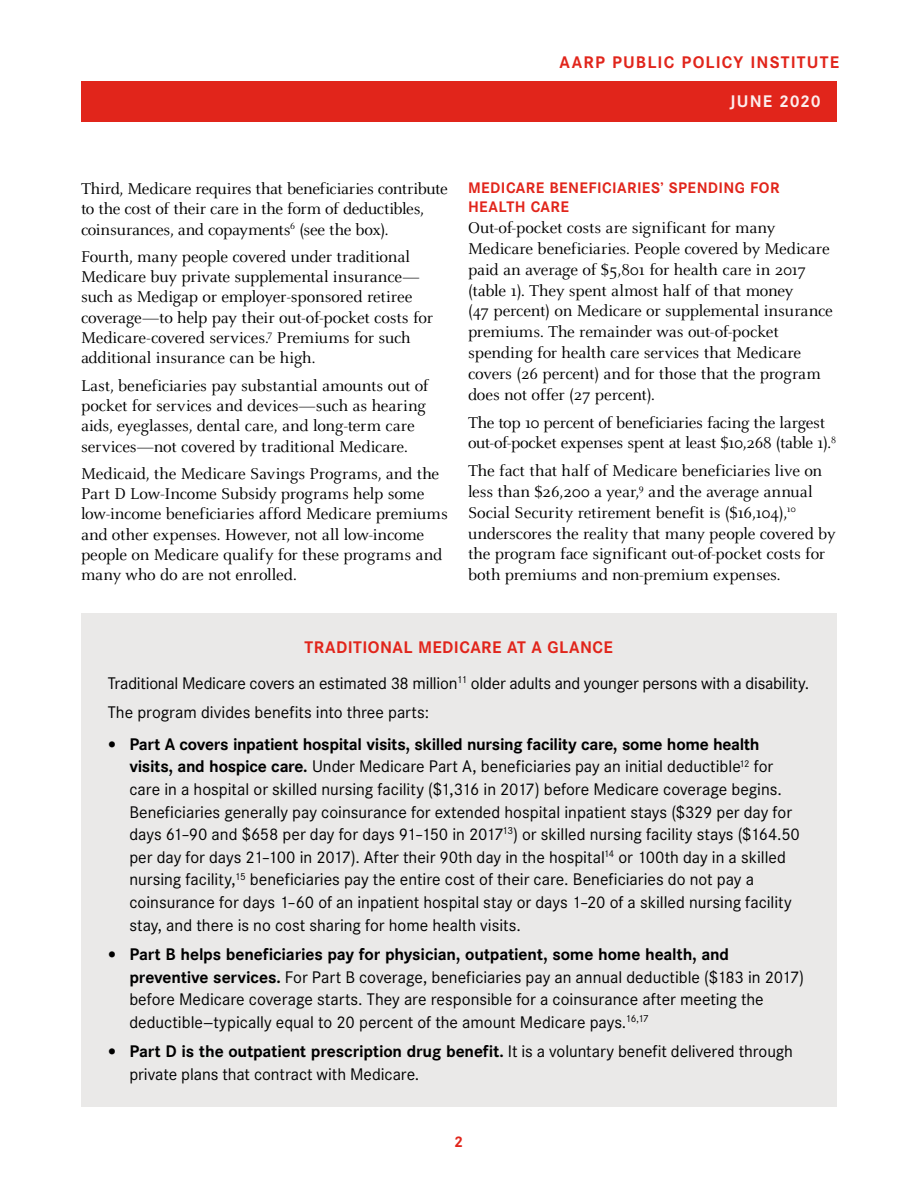
<style>
.page{position:relative;width:918px;height:1188px;background:#fff}
.page>*{position:absolute;margin:0;border:0;box-sizing:border-box;transform-origin:0 0}
.t1{font:17.25px/20.4px "Celeste Pro";letter-spacing:-.01em;color:#000}
.Box_Text{font:16.5px/22.6px "Corporate S";color:#000}
.Box_Head{font:700 16.5px "Corporate S";letter-spacing:.025em;color:#e1251b}
.Box_Head-2{font:700 16.5px "Corporate S";letter-spacing:.06em;color:#e1251b}
.t2{font:700 16.5px "Corporate S";letter-spacing:.05em;color:#fdeeed}
.t3{font:700 15px/19.4px "Corporate S";letter-spacing:.03em;color:#e1251b}
.s1{font-family:"Arial";font-size:24px}
.s2{font-weight:700}
</style>
<div class="page">
<div style="left:81px;top:81px;width:756px;height:41px;background:#e1251b"></div>
<div style="left:81px;top:613px;width:756px;height:494px;background:#eae9e8"></div>
<p class="Box_Head-2" style="left:560px;top:52px;width:281px">AARP PUBLIC POLICY INSTITUTE</p>
<p class="t2" style="left:730px;top:92px;width:92px">JUNE 2020</p>
<p class="t1" style="left:81px;top:178px;width:368px">Third, Medicare requires that beneficiaries contribute to the cost of their care in the form of deductibles, coinsurances, and copayments<sup>6</sup> (see the box).</p>
<p class="t1" style="left:81px;top:246px;width:354px">Fourth, many people covered under traditional Medicare buy private supplemental insurance— such as Medigap or employer-sponsored retiree coverage—to help pay their out-of-pocket costs for Medicare-covered services.<sup>7</sup> Premiums for such additional insurance can be high.</p>
<p class="t1" style="left:81px;top:375px;width:349px">Last, beneficiaries pay substantial amounts out of pocket for services and devices—such as hearing aids, eyeglasses, dental care, and long-term care services—not covered by traditional Medicare.</p>
<p class="t1" style="left:81px;top:463px;width:368px">Medicaid, the Medicare Savings Programs, and the Part D Low-Income Subsidy programs help some low-income beneficiaries afford Medicare premiums and other expenses. However, not all low-income people on Medicare qualify for these programs and many who do are not enrolled.</p>
<h2 class="t3" style="left:468px;top:178px;width:313px">MEDICARE BENEFICIARIES’ SPENDING FOR<br>HEALTH CARE</h2>
<p class="t1" style="left:468px;top:217px;width:366px;line-height:20.9px">Out-of-pocket costs are significant for many Medicare beneficiaries. People covered by Medicare paid an average of $5,801 for health care in 2017 (table 1). They spent almost half of that money<br>(47 percent) on Medicare or supplemental insurance premiums. The remainder was out-of-pocket spending for health care services that Medicare covers (26 percent) and for those that the program does not offer (27 percent).</p>
<p class="t1" style="left:468px;top:411px;width:370px;line-height:20.9px">The top 10 percent of beneficiaries facing the largest out-of-pocket expenses spent at least $10,268 (table 1).<sup>8</sup></p>
<p class="t1" style="left:468px;top:460px;width:369px;line-height:20.9px">The fact that half of Medicare beneficiaries live on less than $26,200 a year,<sup>9</sup> and the average annual Social Security retirement benefit is ($16,104),<sup>10 </sup>underscores the reality that many people covered by the program face significant out-of-pocket costs for both premiums and non-premium expenses.</p>
<p class="Box_Head" style="left:305px;top:637px;width:310px">TRADITIONAL MEDICARE AT A GLANCE</p>
<p class="Box_Text" style="left:108px;top:672px;width:703px">Traditional Medicare covers an estimated 38 million<sup>11</sup> older adults and younger persons with a disability.</p>
<p class="Box_Text" style="left:108px;top:701px;width:323px">The program divides benefits into three parts:</p>
<p class="Box_Text" style="left:129px;top:733px;width:672px;text-indent:-22px"><span class="s1">•</span> <span class="s2">Part A covers inpatient hospital visits, skilled nursing facility care, some home health visits, and hospice care.</span> Under Medicare Part A, beneficiaries pay an initial deductible<sup>12</sup> for care in a hospital or skilled nursing facility ($1,316 in 2017) before Medicare coverage begins.<br>Beneficiaries generally pay coinsurance for extended hospital inpatient stays ($329 per day for days 61–90 and $658 per day for days 91–150 in 2017<sup>13</sup>) or skilled nursing facility stays ($164.50 per day for days 21–100 in 2017). After their 90th day in the hospital<sup>14</sup> or 100th day in a skilled nursing facility,<sup>15</sup> beneficiaries pay the entire cost of their care. Beneficiaries do not pay a coinsurance for days 1–60 of an inpatient hospital stay or days 1–20 of a skilled nursing facility stay, and there is no cost sharing for home health visits.</p>
<p class="Box_Text" style="left:129px;top:943px;width:676px;text-indent:-22px"><span class="s1">•</span> <span class="s2">Part B helps beneficiaries pay for physician, outpatient, some home health, and preventive services.</span> For Part B coverage, beneficiaries pay an annual deductible ($183 in 2017) before Medicare coverage starts. They are responsible for a coinsurance after meeting the deductible—typically equal to 20 percent of the amount Medicare pays.<sup>16</sup><sup>,</sup><sup>17</sup></p>
<p class="Box_Text" style="left:129px;top:1040px;width:665px;text-indent:-22px"><span class="s1">•</span> <span class="s2">Part D is the outpatient prescription drug benefit.</span> It is a voluntary benefit delivered through private plans that contract with Medicare.</p>
<p class="t3" style="left:454px;top:1133px;width:11px">2</p>
</div>
